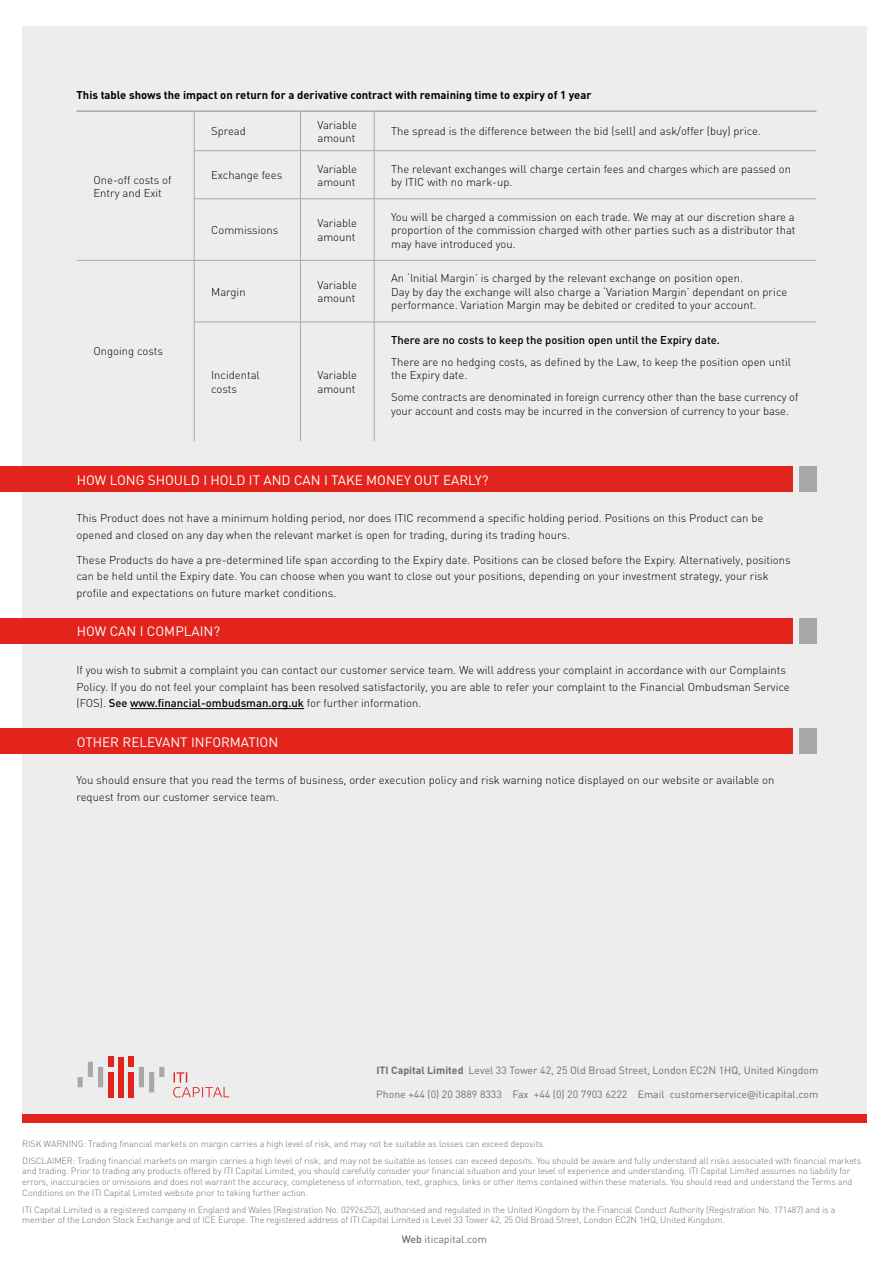
<style>
.page{position:relative;width:893px;height:1263px;background:#fff}
.page>*{position:absolute;margin:0;border:0;box-sizing:border-box;transform-origin:0 0}
.t1{font:13.5px "DIN";color:#fff}
.t2{font:300 11.25px/13.5px "DIN";color:#000}
.t3{font:700 11.25px "DIN";color:#000}
.t4{font:500 11.25px "DIN";color:#000}
.t5{font:10.5px "DIN";color:#706f6f}
.t6{font:300 9px/10.8px "DIN";letter-spacing:-.01em;color:#706f6f}
.s1{font-weight:500}
.s2{font-weight:700}
.s3{font-family:"Lato"}
</style>
<div class="page">
<div style="left:22px;top:27px;width:845px;height:1089px;background:#ededed"></div>
<div style="left:22px;top:1114px;width:845px;height:9px;background:#e2241d"></div>
<svg style="left:78px;top:1062px;width:86px;height:30px"></svg>
<div style="left:129px;top:1072px;width:5px;height:25px;background:#e2241d"></div>
<div style="left:108px;top:1057px;width:5px;height:10px;background:#e2241d"></div>
<div style="left:108px;top:1072px;width:5px;height:25px;background:#e2241d"></div>
<div style="left:118px;top:1057px;width:6px;height:40px;background:#e2241d"></div>
<div style="left:129px;top:1057px;width:5px;height:10px;background:#e2241d"></div>
<svg style="left:173px;top:1072px;width:56px;height:25px"></svg>
<hr style="left:77px;top:110px;width:117px;height:2px;background:#a9a8a8">
<hr style="left:194px;top:110px;width:106px;height:2px;background:#a9a8a8">
<hr style="left:300px;top:110px;width:74px;height:2px;background:#a9a8a8">
<hr style="left:374px;top:110px;width:442px;height:2px;background:#a9a8a8">
<hr style="left:194px;top:112px;width:1px;height:38px;background:#a9a8a8">
<hr style="left:300px;top:112px;width:1px;height:38px;background:#a9a8a8">
<hr style="left:374px;top:112px;width:1px;height:38px;background:#a9a8a8">
<hr style="left:194px;top:150px;width:106px;height:1px;background:#a9a8a8">
<hr style="left:194px;top:151px;width:1px;height:47px;background:#a9a8a8">
<hr style="left:300px;top:150px;width:74px;height:1px;background:#a9a8a8">
<hr style="left:300px;top:151px;width:1px;height:47px;background:#a9a8a8">
<hr style="left:374px;top:150px;width:442px;height:1px;background:#a9a8a8">
<hr style="left:374px;top:151px;width:1px;height:47px;background:#a9a8a8">
<hr style="left:194px;top:198px;width:106px;height:1px;background:#a9a8a8">
<hr style="left:194px;top:199px;width:1px;height:61px;background:#a9a8a8">
<hr style="left:300px;top:198px;width:74px;height:1px;background:#a9a8a8">
<hr style="left:300px;top:199px;width:1px;height:61px;background:#a9a8a8">
<hr style="left:374px;top:198px;width:442px;height:1px;background:#a9a8a8">
<hr style="left:374px;top:199px;width:1px;height:61px;background:#a9a8a8">
<hr style="left:77px;top:260px;width:117px;height:1px;background:#a9a8a8">
<hr style="left:194px;top:260px;width:106px;height:1px;background:#a9a8a8">
<hr style="left:194px;top:261px;width:1px;height:61px;background:#a9a8a8">
<hr style="left:300px;top:260px;width:74px;height:1px;background:#a9a8a8">
<hr style="left:300px;top:261px;width:1px;height:61px;background:#a9a8a8">
<hr style="left:374px;top:260px;width:442px;height:1px;background:#a9a8a8">
<hr style="left:374px;top:261px;width:1px;height:61px;background:#a9a8a8">
<hr style="left:194px;top:322px;width:106px;height:1px;background:#a9a8a8">
<hr style="left:194px;top:322px;width:1px;height:119px;background:#a9a8a8">
<hr style="left:300px;top:322px;width:74px;height:1px;background:#a9a8a8">
<hr style="left:300px;top:322px;width:1px;height:119px;background:#a9a8a8">
<hr style="left:374px;top:322px;width:442px;height:1px;background:#a9a8a8">
<hr style="left:374px;top:322px;width:1px;height:119px;background:#a9a8a8">
<div style="left:0;top:467px;width:792px;height:25px;background:#e2241d"></div>
<div style="left:799px;top:467px;width:17px;height:25px;background:#a9a8a8"></div>
<div style="left:0;top:618px;width:792px;height:26px;background:#e2241d"></div>
<div style="left:799px;top:618px;width:17px;height:26px;background:#a9a8a8"></div>
<hr style="left:130px;top:708px;width:174px;height:1px;background:#000">
<div style="left:0;top:728px;width:792px;height:26px;background:#e2241d"></div>
<div style="left:799px;top:728px;width:17px;height:26px;background:#a9a8a8"></div>
<p class="t3" style="left:77px;top:87px;width:517px">This table shows the impact on return for a derivative contract with remaining time to expiry of 1 year</p>
<p class="t2" style="left:94px;top:173px;width:80px">One-off costs of<br>Entry and Exit</p>
<p class="t2" style="left:94px;top:344px;width:71px">Ongoing costs</p>
<p class="t2" style="left:211px;top:125px;width:36px">Spread</p>
<p class="t2" style="left:317px;top:118px;width:41px">Variable amount</p>
<p class="t2" style="left:391px;top:125px;width:371px">The spread is the difference between the bid (sell) and ask/offer (buy) price.</p>
<p class="t2" style="left:211px;top:168px;width:73px">Exchange fees</p>
<p class="t2" style="left:317px;top:162px;width:41px">Variable amount</p>
<p class="t2" style="left:391px;top:162px;width:401px">The relevant exchanges will charge certain fees and charges which are passed on by ITIC with no mark-up.</p>
<p class="t2" style="left:211px;top:223px;width:69px">Commissions</p>
<p class="t2" style="left:317px;top:216px;width:41px">Variable amount</p>
<p class="t2" style="left:391px;top:210px;width:406px;text-align:justify">You will be charged a commission on each trade. We may at our discretion share a proportion of the commission charged with other parties such as a distributor that may have introduced you.</p>
<p class="t2" style="left:211px;top:285px;width:36px">Margin</p>
<p class="t2" style="left:317px;top:278px;width:41px">Variable amount</p>
<p class="t2" style="left:391px;top:271px;width:398px">An ‘Initial Margin’ is charged by the relevant exchange on position open.<br>Day by day the exchange will also charge a ‘Variation Margin’ dependant on price performance. Variation Margin may be debited or credited to your account.</p>
<p class="t2" style="left:211px;top:368px;width:50px">Incidental costs</p>
<p class="t2" style="left:317px;top:368px;width:41px">Variable amount</p>
<p class="t4" style="left:391px;top:333px;width:330px">There are no costs to keep the position open until the Expiry date.</p>
<p class="t2" style="left:391px;top:355px;width:401px">There are no hedging costs, as defined by the Law, to keep the position open until the Expiry date.</p>
<p class="t2" style="left:391px;top:391px;width:409px">Some contracts are denominated in foreign currency other than the base currency of your account and costs may be incurred in the conversion of currency to your base.</p>
<p class="t1" style="left:77px;top:472px;width:413px">HOW LONG SHOULD I HOLD IT AND CAN I TAKE MONEY OUT EARLY?</p>
<p class="t2" style="left:77px;top:510px;width:688px;line-height:16.5px">This Product does not have a minimum holding period, nor does ITIC recommend a specific holding period. Positions on this Product can be opened and closed on any day when the relevant market is open for trading, during its trading hours.</p>
<p class="t2" style="left:77px;top:551px;width:716px;line-height:16.5px">These Products do have a pre-determined life span according to the Expiry date. Positions can be closed before the Expiry. Alternatively, positions can be held until the Expiry date. You can choose when you want to close out your positions, depending on your investment strategy, your risk profile and expectations on future market conditions.</p>
<p class="t1" style="left:77px;top:623px;width:145px">HOW CAN I COMPLAIN?</p>
<p class="t2" style="left:77px;top:662px;width:715px;line-height:16.5px">If you wish to submit a complaint you can contact our customer service team. We will address your complaint in accordance with our Complaints<br>Policy. If you do not feel your complaint has been resolved satisfactorily, you are able to refer your complaint to the Financial Ombudsman Service (FOS). <span class="s1">See www.financial-ombudsman.org.uk</span> for further information.</p>
<p class="t1" style="left:77px;top:733px;width:203px">OTHER RELEVANT INFORMATION</p>
<p class="t2" style="left:77px;top:772px;width:699px;line-height:16.5px">You should ensure that you read the terms of business, order execution policy and risk warning notice displayed on our website or available on request from our customer service team.</p>
<p class="t5" style="left:376px;top:1064px;width:443px"><span class="s2">ITI Capital Limited</span> Level 33 Tower 42, 25 Old Broad Street, London EC2N 1HQ, United Kingdom</p>
<p class="t5" style="left:376px;top:1087px;width:443px">Phone +44 (0) 20 3889 8333 Fax +44 (0) 20 7903 6222 Email customerservice<span class="s3">@</span>iticapital.com</p>
<p class="t6" style="left:22px;top:1135px;width:840px;line-height:16.6px">RISK WARNING: Trading financial markets on margin carries a high level of risk, and may not be suitable as losses can exceed deposits.<br>DISCLAIMER: Trading financial markets on margin carries a high level of risk, and may not be suitable as losses can exceed deposits. You should be aware and fully understand all risks associated with financial markets</p>
<p class="t6" style="left:22px;top:1166px;width:831px">and trading. Prior to trading any products offered by ITI Capital Limited, you should carefully consider your financial situation and your level of experience and understanding. ITI Capital Limited assumes no liability for errors, inaccuracies or omissions and does not warrant the accuracy, completeness of information, text, graphics, links or other items contained within these materials. You should read and understand the Terms and<br>Conditions on the ITI Capital Limited website prior to taking further action.</p>
<p class="t6" style="left:22px;top:1204px;width:815px">ITI Capital Limited is a registered company in England and Wales (Registration No. 02926252), authorised and regulated in the United Kingdom by the Financial Conduct Authority (Registration No. 171487) and is a member of the London Stock Exchange and of ICE Europe. The registered address of ITI Capital Limited is Level 33 Tower 42, 25 Old Broad Street, London EC2N 1HQ, United Kingdom.</p>
<p class="t5" style="left:402px;top:1233px;width:87px"><span class="s1">Web</span> iticapital.com</p>
</div>
